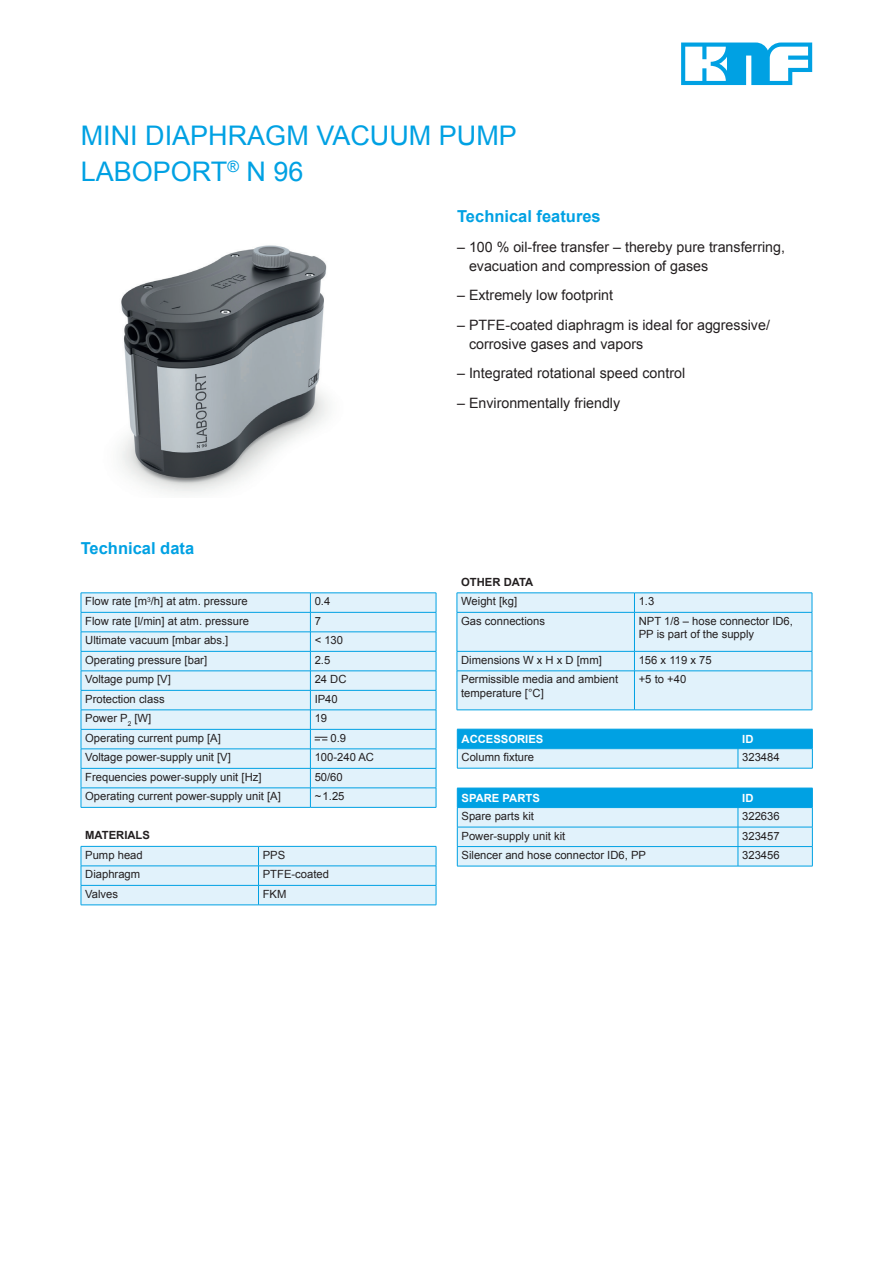
<style>
.page{position:relative;width:893px;height:1263px;background:#fff}
.page>*{position:absolute;margin:0;border:0;box-sizing:border-box;transform-origin:0 0}
.t1{font:27px/36px "Arial";color:#00a1e3}
.t2{font:700 16.5px "Arial";color:#00a1e3}
.t3{font:14.25px/19.5px "Arial";color:#231f20}
.t4{font:11.25px/13.5px "Arial";color:#231f20}
.t5{font:700 11.25px "Arial";color:#fff}
.t6{font:700 11.25px "Arial";color:#231f20}
</style>
<div class="page">
<svg style="left:681px;top:43px;width:131px;height:42px"></svg>
<img style="left:120px;top:245px;width:208px;height:248px">
<div style="left:82px;top:594px;width:354px;height:213px;background:#e1f2fb"></div>
<hr style="left:81px;top:593px;width:229px;height:1px;background:#00a1e3">
<hr style="left:310px;top:593px;width:126px;height:1px;background:#00a1e3">
<hr style="left:81px;top:612px;width:229px;height:1px;background:#00a1e3">
<hr style="left:310px;top:612px;width:126px;height:1px;background:#00a1e3">
<hr style="left:81px;top:632px;width:229px;height:1px;background:#00a1e3">
<hr style="left:310px;top:632px;width:126px;height:1px;background:#00a1e3">
<hr style="left:81px;top:651px;width:229px;height:1px;background:#00a1e3">
<hr style="left:310px;top:651px;width:126px;height:1px;background:#00a1e3">
<hr style="left:81px;top:671px;width:229px;height:1px;background:#00a1e3">
<hr style="left:310px;top:671px;width:126px;height:1px;background:#00a1e3">
<hr style="left:81px;top:690px;width:229px;height:1px;background:#00a1e3">
<hr style="left:310px;top:690px;width:126px;height:1px;background:#00a1e3">
<hr style="left:81px;top:710px;width:229px;height:1px;background:#00a1e3">
<hr style="left:310px;top:710px;width:126px;height:1px;background:#00a1e3">
<hr style="left:81px;top:729px;width:229px;height:1px;background:#00a1e3">
<hr style="left:310px;top:729px;width:126px;height:1px;background:#00a1e3">
<hr style="left:81px;top:749px;width:229px;height:1px;background:#00a1e3">
<hr style="left:310px;top:749px;width:126px;height:1px;background:#00a1e3">
<hr style="left:81px;top:768px;width:229px;height:1px;background:#00a1e3">
<hr style="left:310px;top:768px;width:126px;height:1px;background:#00a1e3">
<hr style="left:81px;top:788px;width:229px;height:1px;background:#00a1e3">
<svg style="left:81px;top:593px;width:1px;height:214px"></svg>
<hr style="left:310px;top:788px;width:126px;height:1px;background:#00a1e3">
<svg style="left:436px;top:593px;width:1px;height:214px"></svg>
<hr style="left:81px;top:807px;width:229px;height:1px;background:#00a1e3">
<hr style="left:310px;top:807px;width:126px;height:1px;background:#00a1e3">
<svg style="left:310px;top:593px;width:17px;height:214px;background:#c9e8f7"></svg>
<svg style="left:81px;top:846px;width:356px;height:59px;background:#d2ecf9"></svg>
<hr style="left:81px;top:905px;width:177px;height:1px;background:#00a1e3">
<hr style="left:258px;top:905px;width:178px;height:1px;background:#00a1e3">
<div style="left:457px;top:593px;width:356px;height:117px;background:#e1f2fb"></div>
<hr style="left:457px;top:671px;width:177px;height:1px;background:#00a1e3">
<hr style="left:457px;top:671px;width:1px;height:39px;background:#00a1e3">
<hr style="left:634px;top:671px;width:178px;height:1px;background:#00a1e3">
<hr style="left:634px;top:671px;width:1px;height:39px;background:#00a1e3">
<hr style="left:812px;top:671px;width:1px;height:39px;background:#00a1e3">
<hr style="left:457px;top:710px;width:177px;height:1px;background:#00a1e3">
<hr style="left:634px;top:710px;width:178px;height:1px;background:#00a1e3">
<svg style="left:457px;top:729px;width:356px;height:39px;background:#6ac7ee"></svg>
<hr style="left:457px;top:768px;width:281px;height:1px;background:#00a1e3">
<hr style="left:738px;top:768px;width:75px;height:1px;background:#00a1e3">
<svg style="left:457px;top:788px;width:356px;height:78px;background:#9edaf3"></svg>
<hr style="left:457px;top:866px;width:281px;height:1px;background:#00a1e3">
<hr style="left:738px;top:866px;width:75px;height:1px;background:#00a1e3">
<h1 class="t1" style="left:81px;top:118px;width:438px">MINI DIAPHRAGM VACUUM PUMP<br>LABOPORT<sup>®</sup> N 96</h1>
<h2 class="t2" style="left:457px;top:206px;width:145px">Technical features</h2>
<p class="t3" style="left:469px;top:237px;width:318px;text-indent:-12px">– 100 % oil-free transfer – thereby pure transferring, evacuation and compression of gases</p>
<p class="t3" style="left:457px;top:286px;width:158px">– Extremely low footprint</p>
<p class="t3" style="left:469px;top:315px;width:302px;text-indent:-12px">– PTFE-coated diaphragm is ideal for aggressive/ corrosive gases and vapors</p>
<p class="t3" style="left:457px;top:364px;width:230px">– Integrated rotational speed control</p>
<p class="t3" style="left:457px;top:393px;width:165px">– Environmentally friendly</p>
<h2 class="t2" style="left:81px;top:537px;width:115px">Technical data</h2>
<p class="t4" style="left:85px;top:595px;width:164px">Flow rate [m<sup>3</sup>/h] at atm. pressure</p>
<p class="t4" style="left:315px;top:595px;width:17px">0.4</p>
<p class="t4" style="left:85px;top:614px;width:165px">Flow rate [l/min] at atm. pressure</p>
<p class="t4" style="left:315px;top:614px;width:8px">7</p>
<p class="t4" style="left:85px;top:634px;width:145px">Ultimate vacuum [mbar abs.]</p>
<p class="t4" style="left:315px;top:634px;width:30px">&lt; 130</p>
<p class="t4" style="left:85px;top:653px;width:123px">Operating pressure [bar]</p>
<p class="t4" style="left:315px;top:653px;width:17px">2.5</p>
<p class="t4" style="left:85px;top:673px;width:87px">Voltage pump [V]</p>
<p class="t4" style="left:315px;top:673px;width:33px">24 DC</p>
<p class="t4" style="left:85px;top:692px;width:81px">Protection class</p>
<p class="t4" style="left:315px;top:692px;width:25px">IP40</p>
<p class="t4" style="left:85px;top:712px;width:68px">Power P<sub>2</sub> [W]</p>
<p class="t4" style="left:315px;top:712px;width:14px">19</p>
<p class="t4" style="left:85px;top:731px;width:137px">Operating current pump [A]</p>
<p class="t4" style="left:331px;top:731px;width:17px">0.9</p>
<p class="t4" style="left:85px;top:751px;width:147px">Voltage power-supply unit [V]</p>
<p class="t4" style="left:315px;top:751px;width:61px">100-240 AC</p>
<p class="t4" style="left:85px;top:770px;width:178px">Frequencies power-supply unit [Hz]</p>
<p class="t4" style="left:315px;top:770px;width:30px">50/60</p>
<p class="t4" style="left:85px;top:790px;width:197px">Operating current power-supply unit [A]</p>
<p class="t4" style="left:315px;top:790px;width:31px">~1.25</p>
<p class="t6" style="left:85px;top:828px;width:66px">MATERIALS</p>
<p class="t4" style="left:85px;top:848px;width:59px">Pump head</p>
<p class="t4" style="left:263px;top:848px;width:24px">PPS</p>
<p class="t4" style="left:85px;top:868px;width:57px">Diaphragm</p>
<p class="t4" style="left:263px;top:868px;width:68px">PTFE-coated</p>
<p class="t4" style="left:85px;top:887px;width:34px">Valves</p>
<p class="t4" style="left:263px;top:887px;width:25px">FKM</p>
<p class="t6" style="left:461px;top:574px;width:74px">OTHER DATA</p>
<p class="t4" style="left:461px;top:595px;width:58px">Weight [kg]</p>
<p class="t4" style="left:639px;top:595px;width:17px">1.3</p>
<p class="t4" style="left:461px;top:614px;width:85px">Gas connections</p>
<p class="t4" style="left:639px;top:614px;width:156px">NPT 1/8 – hose connector ID6,<br>PP is part of the supply</p>
<p class="t4" style="left:461px;top:653px;width:142px">Dimensions W x H x D [mm]</p>
<p class="t4" style="left:639px;top:653px;width:74px">156 x 119 x 75</p>
<p class="t4" style="left:461px;top:673px;width:158px">Permissible media and ambient temperature [°C]</p>
<p class="t4" style="left:639px;top:673px;width:49px">+5 to +40</p>
<p class="t5" style="left:462px;top:732px;width:83px">ACCESSORIES</p>
<p class="t5" style="left:742px;top:732px;width:13px">ID</p>
<p class="t4" style="left:462px;top:750px;width:74px">Column fixture</p>
<p class="t4" style="left:742px;top:750px;width:39px">323484</p>
<p class="t5" style="left:462px;top:790px;width:80px">SPARE PARTS</p>
<p class="t5" style="left:742px;top:790px;width:13px">ID</p>
<p class="t4" style="left:462px;top:809px;width:74px">Spare parts kit</p>
<p class="t4" style="left:742px;top:809px;width:39px">322636</p>
<p class="t4" style="left:462px;top:829px;width:105px">Power-supply unit kit</p>
<p class="t4" style="left:742px;top:829px;width:39px">323457</p>
<p class="t4" style="left:462px;top:848px;width:186px">Silencer and hose connector ID6, PP</p>
<p class="t4" style="left:742px;top:848px;width:39px">323456</p>
</div>
